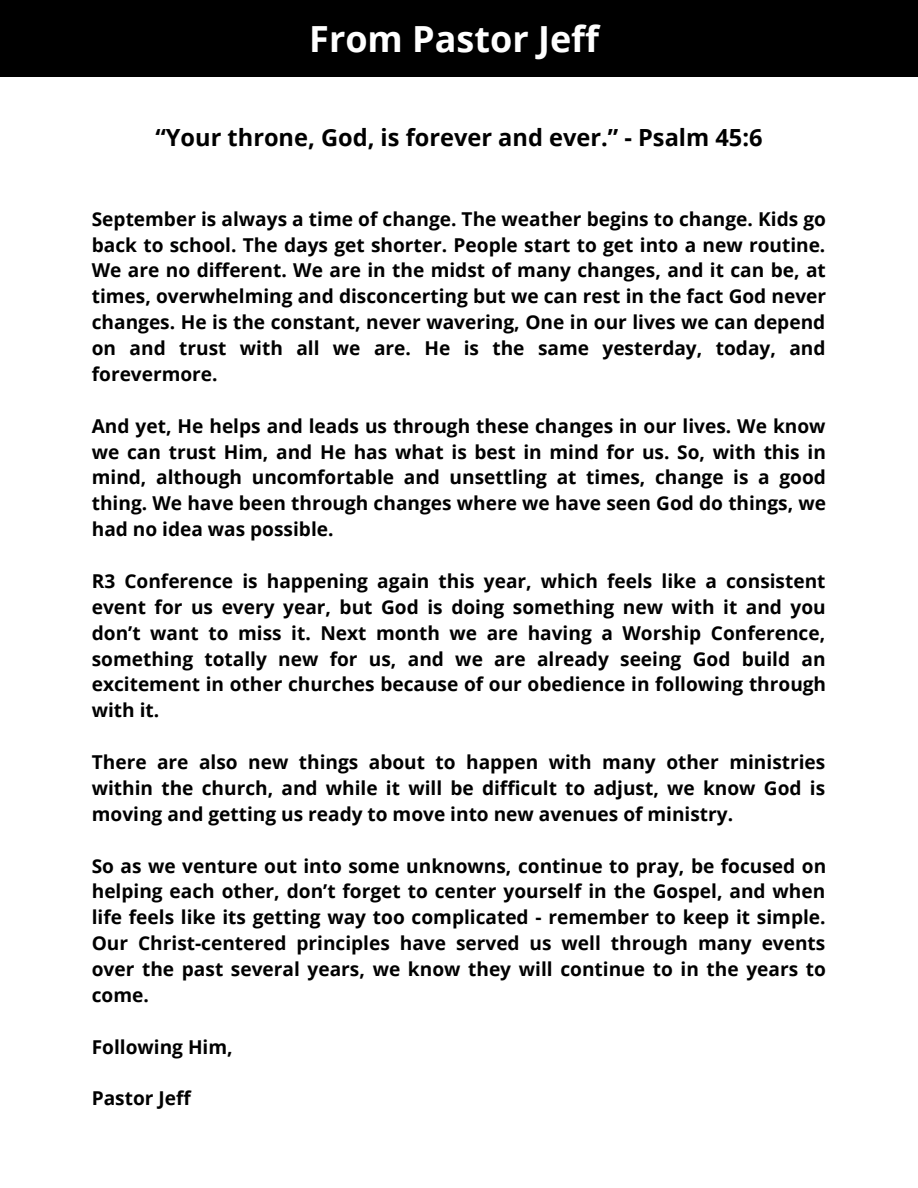
<style>
.page{position:relative;width:918px;height:1188px;background:#fff}
.page>*{position:absolute;margin:0;border:0;box-sizing:border-box;transform-origin:0 0}
.t1{font:700 36px "Open Sans";color:#fff}
.t2{font:700 23.55px "Open Sans";color:#000}
.t3{font:700 19.05px/25.8px "Open Sans";color:#000;text-align:justify}
</style>
<div class="page">
<div style="left:0;top:0;width:918px;height:77px;background:#000"></div>
<p class="t1" style="left:309px;top:14px;width:291px">From Pastor Jeff</p>
<p class="t2" style="left:155px;top:121px;width:609px">“Your throne, God, is forever and ever.” - Psalm 45:6</p>
<p class="t3" style="left:92px;top:205px;width:736px">September is always a time of change. The weather begins to change. Kids go back to school. The days get shorter. People start to get into a new routine.<br>We are no different. We are in the midst of many changes, and it can be, at times, overwhelming and disconcerting but we can rest in the fact God never changes. He is the constant, never wavering, One in our lives we can depend on and trust with all we are. He is the same yesterday, today, and forevermore.</p>
<p class="t3" style="left:92px;top:412px;width:736px">And yet, He helps and leads us through these changes in our lives. We know we can trust Him, and He has what is best in mind for us. So, with this in mind, although uncomfortable and unsettling at times, change is a good thing. We have been through changes where we have seen God do things, we had no idea was possible.</p>
<p class="t3" style="left:92px;top:568px;width:736px">R3 Conference is happening again this year, which feels like a consistent event for us every year, but God is doing something new with it and you don’t want to miss it. Next month we are having a Worship Conference, something totally new for us, and we are already seeing God build an excitement in other churches because of our obedience in following through with it.</p>
<p class="t3" style="left:92px;top:749px;width:735px">There are also new things about to happen with many other ministries within the church, and while it will be difficult to adjust, we know God is moving and getting us ready to move into new avenues of ministry.</p>
<p class="t3" style="left:92px;top:852px;width:736px">So as we venture out into some unknowns, continue to pray, be focused on helping each other, don’t forget to center yourself in the Gospel, and when life feels like its getting way too complicated - remember to keep it simple.<br>Our Christ-centered principles have served us well through many events over the past several years, we know they will continue to in the years to come.</p>
<p class="t3" style="left:92px;top:1033px;width:142px">Following Him,</p>
<p class="t3" style="left:92px;top:1085px;width:101px">Pastor Jeff</p>
</div>
